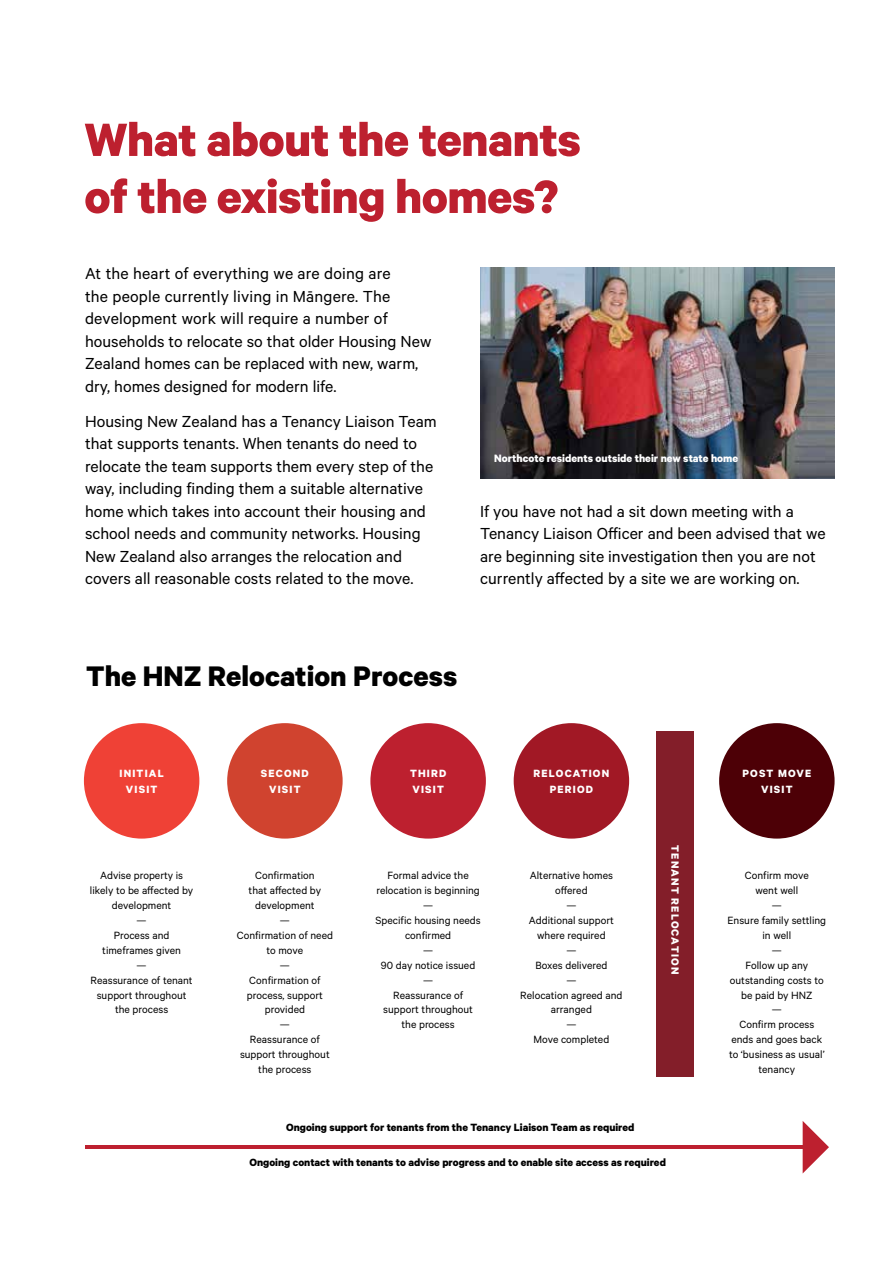
<style>
.page{position:relative;width:893px;height:1263px;background:#fff}
.page>*{position:absolute;margin:0;border:0;box-sizing:border-box;transform-origin:0 0}
.t1{font:700 52.5px/57px "Calibre";letter-spacing:-.01em;color:#bd202f}
.t2{font:700 31.8px "Calibre";color:#000}
.t3{font:18px/22.5px "Calibre";color:#000}
.t4{font:700 12px "Calibre";color:#fff}
.t5{font:11.85px/14.9px "Calibre";color:#000;text-align:center}
.t6{font:700 11.85px "Calibre";color:#000}
.t7{font:700 11.85px/15.8px "Calibre";letter-spacing:.1em;color:#fff;text-align:center}
</style>
<div class="page">
<div style="left:514px;top:723px;width:115px;height:116px;background:#a11825;border-radius:50%"></div>
<div style="left:370px;top:723px;width:116px;height:116px;background:#bd202f;border-radius:50%"></div>
<div style="left:227px;top:723px;width:116px;height:116px;background:#d0432f;border-radius:50%"></div>
<div style="left:84px;top:723px;width:115px;height:116px;background:#ef4136;border-radius:50%"></div>
<div style="left:719px;top:723px;width:116px;height:116px;background:#4d0006;border-radius:50%"></div>
<div style="left:657px;top:730px;width:37px;height:346px;background:#831e29"></div>
<hr style="left:86px;top:1145px;width:724px;height:4px;background:#bd202f">
<svg style="left:803px;top:1121px;width:26px;height:52px"></svg>
<img style="left:481px;top:267px;width:353px;height:211px">
<h1 class="t1" style="left:84px;top:109px;width:498px">What about the tenants of the existing homes?</h1>
<p class="t3" style="left:85px;top:262px;width:348px">At the heart of everything we are doing are<br>the people currently living in Māngere. The development work will require a number of households to relocate so that older Housing New Zealand homes can be replaced with new, warm, dry, homes designed for modern life.</p>
<p class="t3" style="left:85px;top:409px;width:353px">Housing New Zealand has a Tenancy Liaison Team that supports tenants. When tenants do need to relocate the team supports them every step of the way, including finding them a suitable alternative home which takes into account their housing and school needs and community networks. Housing New Zealand also arranges the relocation and covers all reasonable costs related to the move.</p>
<p class="t4" style="left:494px;top:451px;width:245px">Northcote residents outside their new state home</p>
<p class="t3" style="left:480px;top:499px;width:347px">If you have not had a sit down meeting with a Tenancy Liaison Officer and been advised that we are beginning site investigation then you are not currently affected by a site we are working on.</p>
<h2 class="t2" style="left:86px;top:656px;width:373px">The HNZ Relocation Process</h2>
<p class="t7" style="left:120px;top:765px;width:46px">INITIAL<br>VISIT</p>
<p class="t7" style="left:742px;top:765px;width:70px">POST MOVE<br>VISIT</p>
<p class="t7" style="left:261px;top:765px;width:49px">SECOND<br>VISIT</p>
<p class="t7" style="left:534px;top:765px;width:77px">RELOCATION<br>PERIOD</p>
<p class="t7" style="left:410px;top:765px;width:38px;text-align:left">THIRD<br>VISIT</p>
<p class="t5" style="left:90px;top:868px;width:105px">Advise property is likely to be affected by development<br>—<br>Process and timeframes given<br>—<br>Reassurance of tenant support throughout the process</p>
<p class="t5" style="left:237px;top:868px;width:98px">Confirmation<br>that affected by development<br>—<br>Confirmation of need to move<br>—<br>Confirmation of process, support provided<br>—<br>Reassurance of support throughout the process</p>
<p class="t5" style="left:376px;top:868px;width:107px">Formal advice the relocation is beginning —<br>Specific housing needs confirmed<br>—<br>90 day notice issued —<br>Reassurance of support throughout the process</p>
<p class="t5" style="left:520px;top:868px;width:104px">Alternative homes offered<br>—<br>Additional support where required<br>—<br>Boxes delivered<br>—<br>Relocation agreed and arranged<br>—<br>Move completed</p>
<p class="t7" style="left:683px;top:845px;width:130px;rotate:90deg">TENANT RELOCATION</p>
<p class="t6" style="left:286px;top:1120px;width:350px">Ongoing support for tenants from the Tenancy Liaison Team as required</p>
<p class="t6" style="left:249px;top:1155px;width:418px">Ongoing contact with tenants to advise progress and to enable site access as required</p>
<p class="t5" style="left:727px;top:868px;width:100px">Confirm move<br>went well<br>—<br>Ensure family settling in well<br>—<br>Follow up any outstanding costs to be paid by HNZ<br>—<br>Confirm process ends and goes back to ‘business as usual’ tenancy</p>
</div>
